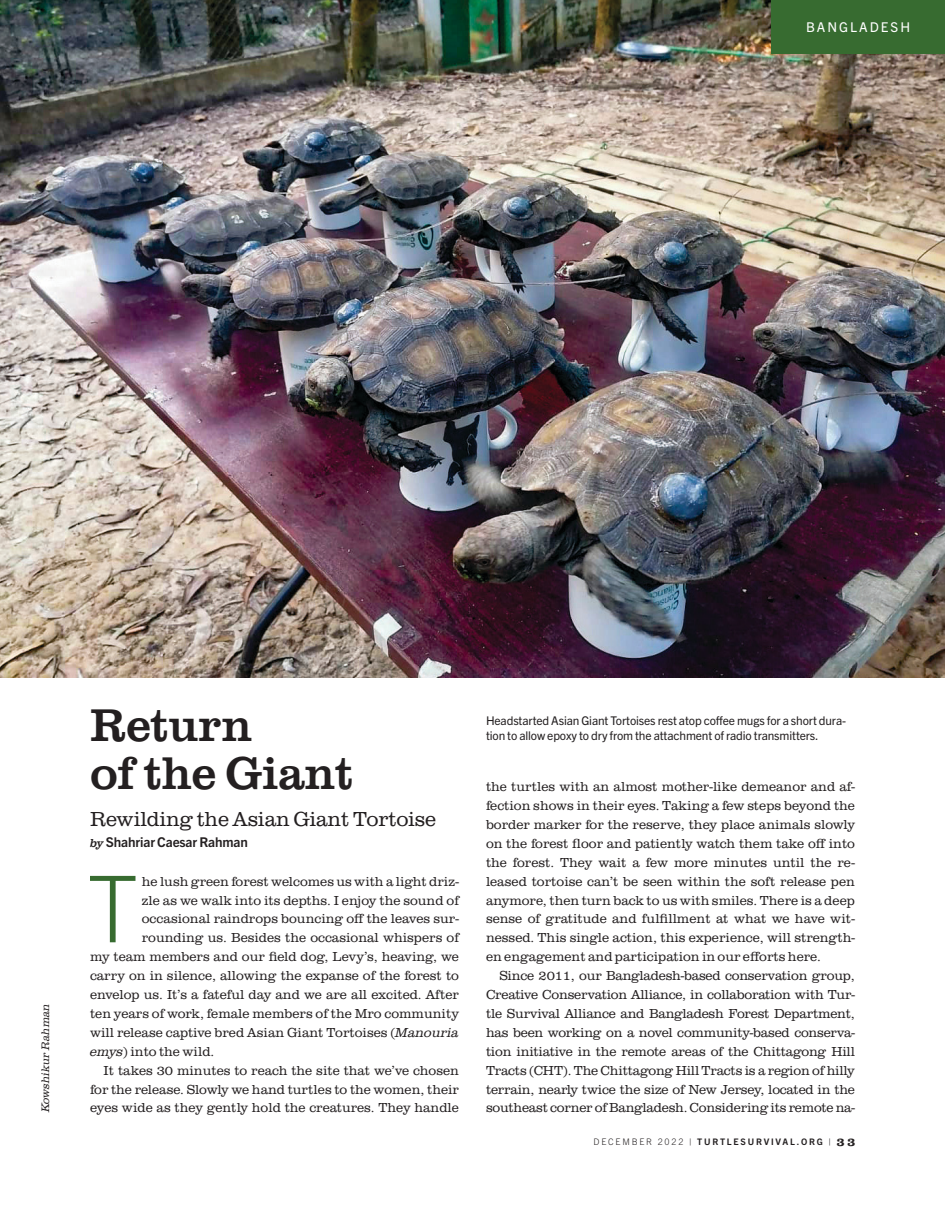
<style>
.page{position:relative;width:945px;height:1215px;background:#fff}
.page>*{position:absolute;margin:0;border:0;box-sizing:border-box;transform-origin:0 0}
.t1{font:300 92.4px "Trade Gothic Next LT Pro";color:#376b30}
.t2{font:47.4px/48px "Clarendon URW";letter-spacing:-.01em;color:#231f20}
.t3{font:300 21px "Clarendon URW";letter-spacing:-.01em;color:#231f20}
.t4{font:300 13.5px/18.9px "Clarendon URW";color:#231f20;text-align:justify}
.t5{font:700 13.5px "Trade Gothic Next LT Pro";letter-spacing:-.01em;color:#231f20}
.t6{font:13.5px "Trade Gothic Next LT Pro";letter-spacing:.15em;color:#fff}
.t7{font:12px/15px "Trade Gothic Next LT Pro";letter-spacing:-.01em;color:#231f20}
.t8{font:italic 300 11.25px "Clarendon URW";color:#231f20}
.t9{font:700 9px "Trade Gothic Next LT Pro";letter-spacing:.2em;color:#231f20}
.s1{font-family:"Clarendon URW";font-weight:400;font-style:italic;font-size:12px}
.s2{font-style:italic}
.s3{font-weight:300}
.s4{font-family:"Clarendon URW Ext Wid";font-size:12px}
</style>
<div class="page">
<img style="left:1px;top:0;width:944px;height:678px">
<img style="left:0;top:0;width:1px;height:1215px">
<div style="left:771px;top:0;width:174px;height:54px;background:#376b30"></div>
<div style="left:43px;top:659px;width:354px;height:180px;background:#fff;opacity:.5"></div>
<div style="left:45px;top:764px;width:433px;height:132px;background:#fff"></div>
<p class="t6" style="left:806px;top:18px;width:106px">BANGLADESH</p>
<p class="t8" style="left:39px;top:1112px;width:111px;rotate:-90deg">Kowshikur Rahman</p>
<p class="t2" style="left:90px;top:698px;width:265px">Return<br>of the Giant</p>
<p class="t3" style="left:90px;top:804px;width:348px">Rewilding the Asian Giant Tortoise</p>
<p class="t5" style="left:90px;top:833px;width:159px"><span class="s1">by</span> Shahriar Caesar Rahman</p>
<p class="t1" style="left:87px;top:844px;width:52px">T</p>
<p class="t4" style="left:142px;top:871px;width:319px">he lush green forest welcomes us with a light driz-</p>
<p class="t4" style="left:142px;top:890px;width:319px">zle as we walk into its depths. I enjoy the sound of</p>
<p class="t4" style="left:142px;top:909px;width:319px">occasional raindrops bouncing off the leaves sur-</p>
<p class="t4" style="left:142px;top:928px;width:319px">rounding us. Besides the occasional whispers of</p>
<p class="t4" style="left:90px;top:947px;width:371px">my team members and our field dog, Levy’s, heaving, we</p>
<p class="t4" style="left:90px;top:966px;width:371px">carry on in silence, allowing the expanse of the forest to</p>
<p class="t4" style="left:90px;top:984px;width:370px">envelop us. It’s a fateful day and we are all excited. After</p>
<p class="t4" style="left:90px;top:1003px;width:370px">ten years of work, female members of the Mro community</p>
<p class="t4" style="left:90px;top:1022px;width:371px">will release captive bred Asian Giant Tortoises (<span class="s2">Manouria</span></p>
<p class="t4" style="left:90px;top:1041px;width:126px"><span class="s2">emys</span>) into the wild.</p>
<p class="t4" style="left:90px;top:1060px;width:371px;text-indent:14px">It takes 30 minutes to reach the site that we’ve chosen for the release. Slowly we hand turtles to the women, their eyes wide as they gently hold the creatures. They handle</p>
<p class="t7" style="left:486px;top:712px;width:362px">Headstarted Asian Giant Tortoises rest atop coffee mugs for a short dura&shy;tion to allow epoxy to dry from the attachment of radio transmitters.</p>
<p class="t4" style="left:486px;top:777px;width:371px">the turtles with an almost mother-like demeanor and af&shy;fection shows in their eyes. Taking a few steps beyond the border marker for the reserve, they place animals slowly on the forest floor and patiently watch them take off into the forest. They wait a few more minutes until the re&shy;leased tortoise can’t be seen within the soft release pen anymore, then turn back to us with smiles. There is a deep sense of gratitude and fulfillment at what we have wit&shy;nessed. This single action, this experience, will strength&shy;en engagement and participation in our efforts here.</p>
<p class="t4" style="left:486px;top:966px;width:371px;text-indent:14px">Since 2011, our Bangladesh-based conservation group, Creative Conservation Alliance, in collaboration with Tur&shy;tle Survival Alliance and Bangladesh Forest Department, has been working on a novel community-based conserva&shy;tion initiative in the remote areas of the Chittagong Hill Tracts (CHT). The Chittagong Hill Tracts is a region of hilly terrain, nearly twice the size of New Jersey, located in the southeast corner of Bangladesh. Considering its remote na-</p>
<p class="t9" style="left:594px;top:1136px;width:264px"><span class="s3">DECEMBER 2022 |</span> TURTLESURVIVAL.ORG <span class="s3">|</span> <span class="s4">33</span></p>
</div>
